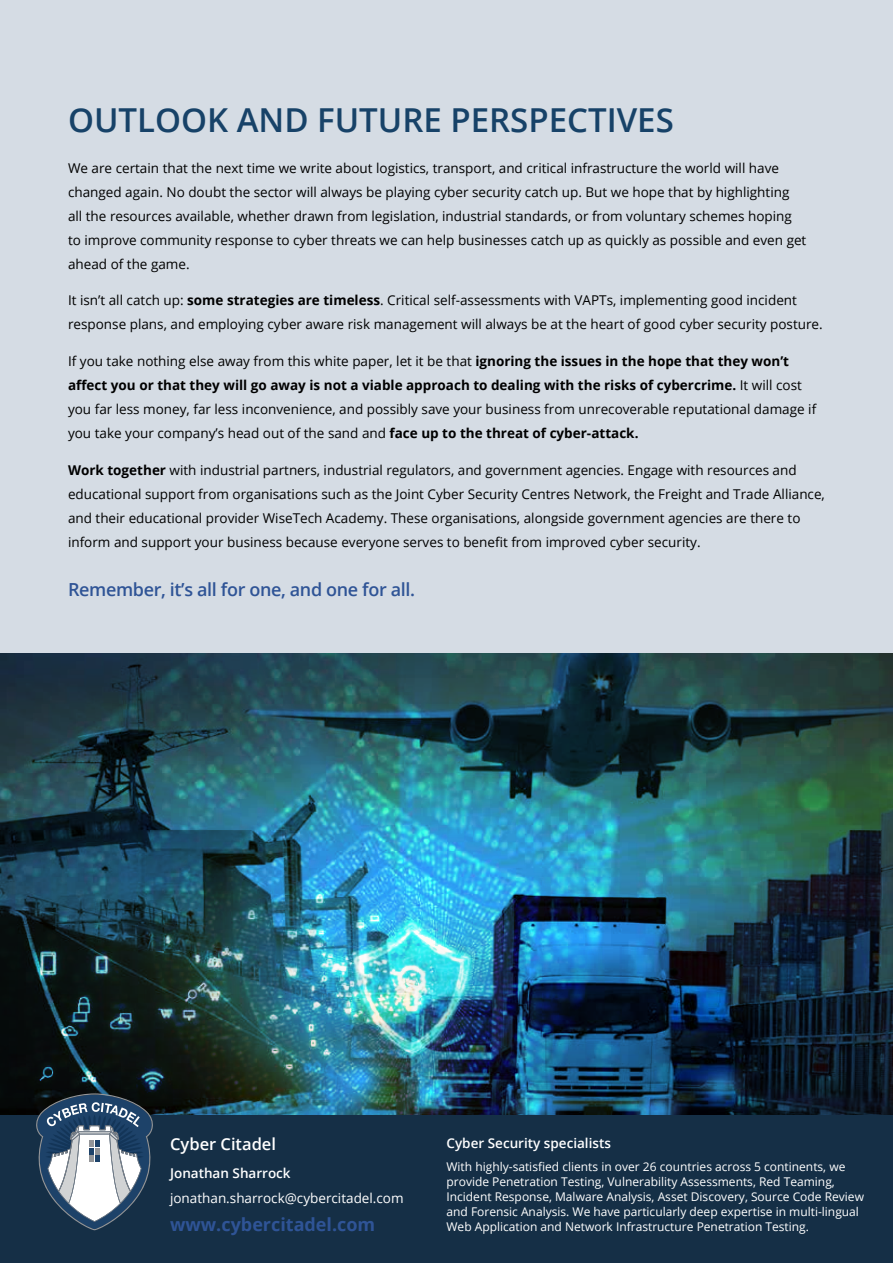
<style>
.page{position:relative;width:893px;height:1263px;background:#fff}
.page>*{position:absolute;margin:0;border:0;box-sizing:border-box;transform-origin:0 0}
.t1{font:600 33px "Open Sans";color:#174268}
.t2{font:600 18px "Open Sans";letter-spacing:-.02em;color:#2f5496}
.t3{font:700 18px "Open Sans";color:#2f5496}
.t4{font:600 16.5px "Open Sans";color:#fff}
.t5{font:13.5px/24px "Open Sans";color:#000}
.t6{font:600 13.5px "Open Sans";color:#fff}
.t7{font:13.5px "Open Sans";color:#fff}
.t8{font:12px/15px "Open Sans";color:#fff}
.s1{font-weight:700}
</style>
<div class="page">
<img style="left:0;top:653px;width:893px;height:462px">
<div style="left:0;top:0;width:893px;height:653px;background:#d5dce4"></div>
<div style="left:0;top:1115px;width:893px;height:148px;background:#152f46"></div>
<svg style="left:34px;top:1093px;width:119px;height:137px"></svg>
<h1 class="t1" style="left:68px;top:97px;width:607px">OUTLOOK AND FUTURE PERSPECTIVES</h1>
<p class="t5" style="left:68px;top:155px;width:740px">We are certain that the next time we write about logistics, transport, and critical infrastructure the world will have changed again. No doubt the sector will always be playing cyber security catch up. But we hope that by highlighting all the resources available, whether drawn from legislation, industrial standards, or from voluntary schemes hoping to improve community response to cyber threats we can help businesses catch up as quickly as possible and even get ahead of the game.</p>
<p class="t5" style="left:68px;top:288px;width:756px">It isn’t all catch up: <span class="s1">some strategies are timeless</span>. Critical self-assessments with VAPTs, implementing good incident response plans, and employing cyber aware risk management will always be at the heart of good cyber security posture.</p>
<p class="t5" style="left:68px;top:349px;width:750px">If you take nothing else away from this white paper, let it be that <span class="s1">ignoring the issues in the hope that they won’t affect you or that they will go away is not a viable approach to dealing with the risks of cybercrime.</span> It will cost you far less money, far less inconvenience, and possibly save your business from unrecoverable reputational damage if you take your company’s head out of the sand and <span class="s1">face up to the threat of cyber-attack.</span></p>
<p class="t5" style="left:68px;top:458px;width:758px"><span class="s1">Work together</span> with industrial partners, industrial regulators, and government agencies. Engage with resources and educational support from organisations such as the Joint Cyber Security Centres Network, the Freight and Trade Alliance, and their educational provider WiseTech Academy. These organisations, alongside government agencies are there to inform and support your business because everyone serves to benefit from improved cyber security.</p>
<h2 class="t2" style="left:68px;top:577px;width:349px">Remember, it’s all for one, and one for all.</h2>
<p class="t4" style="left:170px;top:1133px;width:107px">Cyber Citadel</p>
<p class="t6" style="left:170px;top:1164px;width:122px">Jonathan Sharrock</p>
<p class="t7" style="left:170px;top:1188px;width:235px">jonathan.sharrock@cybercitadel.com</p>
<h2 class="t3" style="left:170px;top:1212px;width:207px">www.cybercitadel.com</h2>
<p class="t6" style="left:446px;top:1133px;width:166px">Cyber Security specialists</p>
<p class="t8" style="left:446px;top:1159px;width:419px">With highly-satisfied clients in over 26 countries across 5 continents, we provide Penetration Testing, Vulnerability Assessments, Red Teaming, Incident Response, Malware Analysis, Asset Discovery, Source Code Review and Forensic Analysis. We have particularly deep expertise in multi-lingual Web Application and Network Infrastructure Penetration Testing.</p>
</div>
